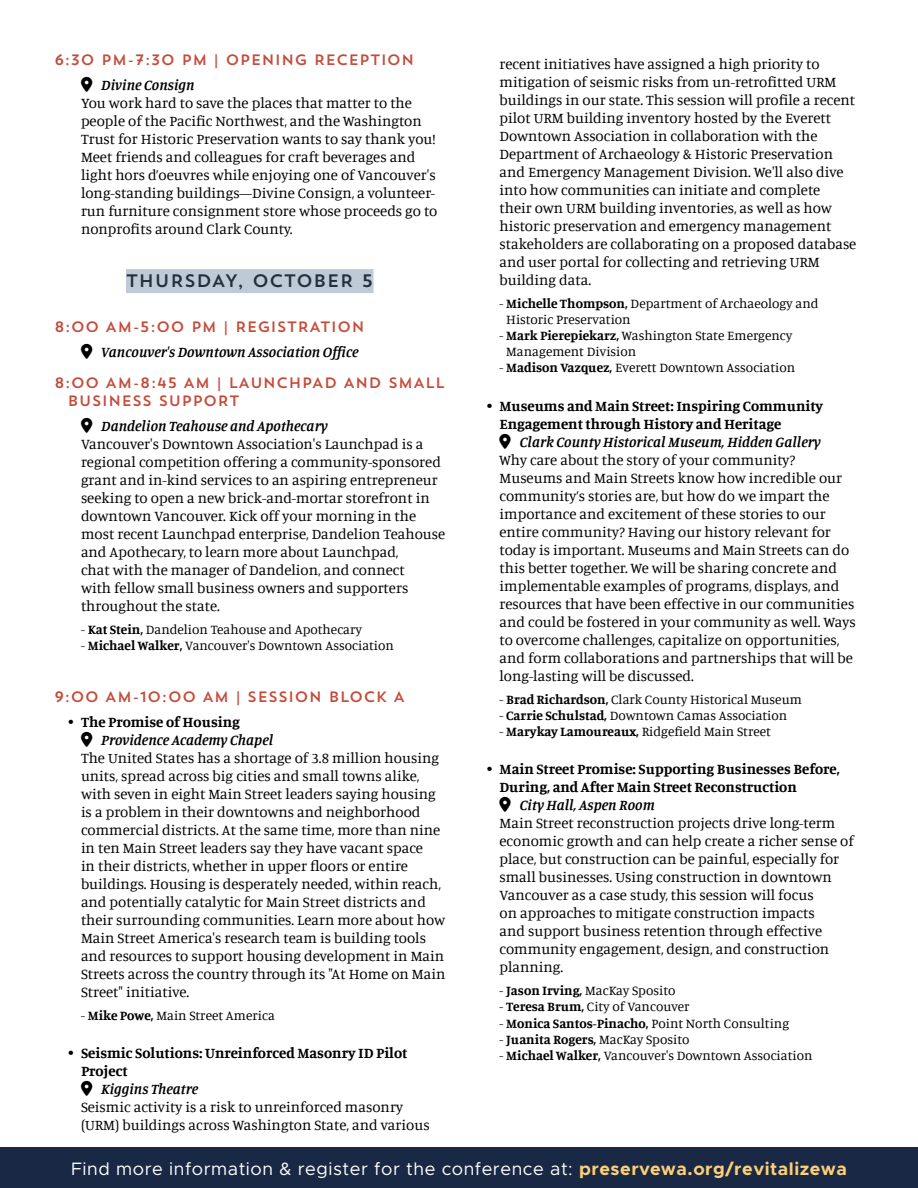
<style>
.page{position:relative;width:918px;height:1188px;background:#fff}
.page>*{position:absolute;margin:0;border:0;box-sizing:border-box;transform-origin:0 0}
.t1{font:18px "Metropolis";letter-spacing:.03em;color:#fff}
.Date_Header{font:18px "Trend Sans One";color:#222f3f}
.Session_Description{font:15px/18px "Manuale";color:#000}
.t2{font:700 15px/18px "Manuale";color:#000}
.t3{font:italic 600 15px "Manuale";color:#000}
.Session_Block___Time{font:15px/18px "Trend Sans One";color:#c54c3b}
.t4{font:13.5px/16.2px "Manuale";color:#000}
.s1{font-weight:700}
.s2{font-weight:700;color:#fdcf77}
</style>
<div class="page">
<div style="left:0;top:1148px;width:918px;height:40px;background:#192945"></div>
<div style="left:126px;top:269px;width:248px;height:24px;background:#becbd6"></div>
<p class="Session_Block___Time" style="left:54px;top:51px;width:362px">6:30 PM-7:30 PM | OPENING RECEPTION</p>
<p class="t3" style="left:101px;top:75px;width:95px">Divine Consign</p>
<p class="Session_Description" style="left:81px;top:93px;width:358px">You work hard to save the places that matter to the people of the Pacific Northwest, and the Washington Trust for Historic Preservation wants to say thank you!<br>Meet friends and colleagues for craft beverages and light hors d’oeuvres while enjoying one of Vancouver's long-standing buildings—Divine Consign, a volunteer&shy;run furniture consignment store whose proceeds go to nonprofits around Clark County.</p>
<p class="Date_Header" style="left:126px;top:269px;width:249px">THURSDAY, OCTOBER 5</p>
<p class="Session_Block___Time" style="left:54px;top:318px;width:312px">8:00 AM-5:00 PM | REGISTRATION</p>
<p class="t3" style="left:101px;top:342px;width:259px">Vancouver's Downtown Association Office</p>
<p class="Session_Block___Time" style="left:68px;top:374px;width:379px;text-indent:-14px">8:00 AM-8:45 AM | LAUNCHPAD AND SMALL<br>BUSINESS SUPPORT</p>
<p class="t3" style="left:101px;top:416px;width:228px">Dandelion Teahouse and Apothecary</p>
<p class="Session_Description" style="left:81px;top:435px;width:366px">Vancouver's Downtown Association's Launchpad is a regional competition offering a community-sponsored grant and in-kind services to an aspiring entrepreneur seeking to open a new brick-and-mortar storefront in downtown Vancouver. Kick off your morning in the most recent Launchpad enterprise, Dandelion Teahouse and Apothecary, to learn more about Launchpad,<br>chat with the manager of Dandelion, and connect<br>with fellow small business owners and supporters throughout the state.</p>
<p class="t4" style="left:81px;top:621px;width:283px">- <span class="s1">Kat Stein,</span> Dandelion Teahouse and Apothecary</p>
<p class="t4" style="left:81px;top:637px;width:314px">- <span class="s1">Michael Walker,</span> Vancouver's Downtown Association</p>
<p class="Session_Block___Time" style="left:54px;top:687px;width:353px">9:00 AM-10:00 AM | SESSION BLOCK A</p>
<p class="t2" style="left:68px;top:712px;width:174px">• The Promise of Housing</p>
<p class="t3" style="left:101px;top:730px;width:174px">Providence Academy Chapel</p>
<p class="Session_Description" style="left:81px;top:748px;width:366px">The United States has a shortage of 3.8 million housing units, spread across big cities and small towns alike, with seven in eight Main Street leaders saying housing is a problem in their downtowns and neighborhood commercial districts. At the same time, more than nine in ten Main Street leaders say they have vacant space<br>in their districts, whether in upper floors or entire buildings. Housing is desperately needed, within reach, and potentially catalytic for Main Street districts and their surrounding communities. Learn more about how Main Street America's research team is building tools and resources to support housing development in Main Streets across the country through its "At Home on Main Street" initiative.</p>
<p class="t4" style="left:81px;top:1007px;width:195px">- <span class="s1">Mike Powe,</span> Main Street America</p>
<p class="t2" style="left:81px;top:1043px;width:328px;text-indent:-14px">• Seismic Solutions: Unreinforced Masonry ID Pilot<br>Project</p>
<p class="t3" style="left:101px;top:1079px;width:98px">Kiggins Theatre</p>
<p class="Session_Description" style="left:81px;top:1097px;width:350px">Seismic activity is a risk to unreinforced masonry (URM) buildings across Washington State, and various</p>
<p class="Session_Description" style="left:500px;top:54px;width:358px">recent initiatives have assigned a high priority to mitigation of seismic risks from un-retrofitted URM buildings in our state. This session will profile a recent pilot URM building inventory hosted by the Everett Downtown Association in collaboration with the Department of Archaeology &amp; Historic Preservation and Emergency Management Division. We'll also dive into how communities can initiate and complete their own URM building inventories, as well as how historic preservation and emergency management stakeholders are collaborating on a proposed database and user portal for collecting and retrieving URM building data.</p>
<p class="t4" style="left:506px;top:295px;width:314px;text-indent:-7px">- <span class="s1">Michelle Thompson,</span> Department of Archaeology and<br>Historic Preservation</p>
<p class="t4" style="left:506px;top:327px;width:288px;text-indent:-7px">- <span class="s1">Mark Pierepiekarz,</span> Washington State Emergency<br>Management Division</p>
<p class="t4" style="left:500px;top:359px;width:297px">- <span class="s1">Madison Vazquez,</span> Everett Downtown Association</p>
<p class="t2" style="left:500px;top:396px;width:325px;text-indent:-14px">• Museums and Main Street: Inspiring Community<br>Engagement through History and Heritage</p>
<p class="t3" style="left:520px;top:432px;width:303px">Clark County Historical Museum, Hidden Gallery</p>
<p class="Session_Description" style="left:500px;top:450px;width:358px">Why care about the story of your community?<br>Museums and Main Streets know how incredible our community’s stories are, but how do we impart the importance and excitement of these stories to our entire community? Having our history relevant for today is important. Museums and Main Streets can do this better together. We will be sharing concrete and implementable examples of programs, displays, and resources that have been effective in our communities and could be fostered in your community as well. Ways to overcome challenges, capitalize on opportunities, and form collaborations and partnerships that will be long-lasting will be discussed.</p>
<p class="t4" style="left:500px;top:691px;width:304px">- <span class="s1">Brad Richardson,</span> Clark County Historical Museum</p>
<p class="t4" style="left:500px;top:707px;width:289px">- <span class="s1">Carrie Schulstad,</span> Downtown Camas Association</p>
<p class="t4" style="left:500px;top:723px;width:273px">- <span class="s1">Marykay Lamoureaux,</span> Ridgefield Main Street</p>
<p class="t2" style="left:500px;top:760px;width:342px;text-indent:-14px">• Main Street Promise: Supporting Businesses Before,<br>During, and After Main Street Reconstruction</p>
<p class="t3" style="left:520px;top:796px;width:137px">City Hall, Aspen Room</p>
<p class="Session_Description" style="left:500px;top:814px;width:356px">Main Street reconstruction projects drive long-term economic growth and can help create a richer sense of place, but construction can be painful, especially for small businesses. Using construction in downtown Vancouver as a case study, this session will focus<br>on approaches to mitigate construction impacts<br>and support business retention through effective community engagement, design, and construction planning.</p>
<p class="t4" style="left:500px;top:982px;width:177px">- <span class="s1">Jason Irving,</span> MacKay Sposito</p>
<p class="t4" style="left:500px;top:998px;width:192px">- <span class="s1">Teresa Brum,</span> City of Vancouver</p>
<p class="t4" style="left:500px;top:1015px;width:291px">- <span class="s1">Monica Santos-Pinacho,</span> Point North Consulting</p>
<p class="t4" style="left:500px;top:1031px;width:191px">- <span class="s1">Juanita Rogers,</span> MacKay Sposito</p>
<p class="t4" style="left:500px;top:1047px;width:314px">- <span class="s1">Michael Walker,</span> Vancouver's Downtown Association</p>
<p class="t1" style="left:71px;top:1158px;width:777px">Find more information &amp; register for the conference at: <span class="s2">preservewa.org/revitalizewa</span></p>
</div>
